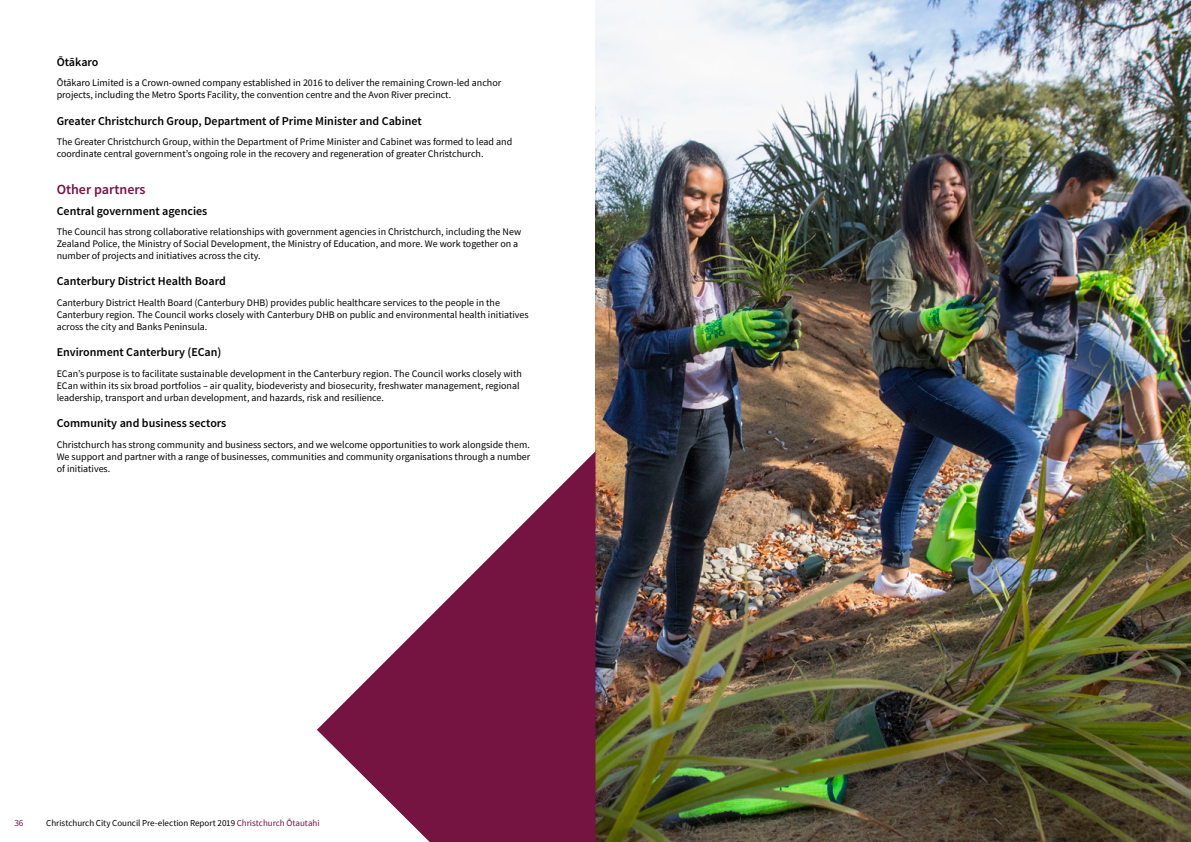
<style>
.page{position:relative;width:1191px;height:842px;background:#fff}
.page>*{position:absolute;margin:0;border:0;box-sizing:border-box;transform-origin:0 0}
.t1{font:600 14px "Source Sans Pro";color:#751341}
.t2{font:600 12px "Source Sans Pro";color:#000}
.t3{font:10px/12px "Source Sans Pro";color:#000}
.t4{font:9.3px "Source Sans Pro";color:#751341}
.t5{font:9px "Source Sans Pro";letter-spacing:-.005em;color:#000}
.s1{color:#751341}
</style>
<div class="page">
<img style="left:595px;top:0;width:596px;height:842px">
<svg style="left:317px;top:452px;width:278px;height:390px;fill:#751341"></svg>
<p class="t2" style="left:57px;top:54px;width:43px">Ōtākaro</p>
<p class="t3" style="left:57px;top:77px;width:446px">Ōtākaro Limited is a Crown-owned company established in 2016 to deliver the remaining Crown-led anchor projects, including the Metro Sports Facility, the convention centre and the Avon River precinct.</p>
<p class="t2" style="left:57px;top:113px;width:367px">Greater Christchurch Group, Department of Prime Minister and Cabinet</p>
<p class="t3" style="left:57px;top:136px;width:457px">The Greater Christchurch Group, within the Department of Prime Minister and Cabinet was formed to lead and coordinate central government’s ongoing role in the recovery and regeneration of greater Christchurch.</p>
<h1 class="t1" style="left:57px;top:181px;width:90px">Other partners</h1>
<p class="t2" style="left:57px;top:203px;width:152px">Central government agencies</p>
<p class="t3" style="left:57px;top:226px;width:466px">The Council has strong collaborative relationships with government agencies in Christchurch, including the New<br>Zealand Police, the Ministry of Social Development, the Ministry of Education, and more. We work together on a number of projects and initiatives across the city.</p>
<p class="t2" style="left:57px;top:274px;width:171px">Canterbury District Health Board</p>
<p class="t3" style="left:57px;top:297px;width:473px">Canterbury District Health Board (Canterbury DHB) provides public healthcare services to the people in the<br>Canterbury region. The Council works closely with Canterbury DHB on public and environmental health initiatives across the city and Banks Peninsula.</p>
<p class="t2" style="left:57px;top:345px;width:166px">Environment Canterbury (ECan)</p>
<p class="t3" style="left:57px;top:367px;width:467px">ECan’s purpose is to facilitate sustainable development in the Canterbury region. The Council works closely with<br>ECan within its six broad portfolios – air quality, biodeveristy and biosecurity, freshwater management, regional leadership, transport and urban development, and hazards, risk and resilience.</p>
<p class="t2" style="left:57px;top:416px;width:171px">Community and business sectors</p>
<p class="t3" style="left:57px;top:438px;width:475px;text-align:justify">Christchurch has strong community and business sectors, and we welcome opportunities to work alongside them.<br>We support and partner with a range of businesses, communities and community organisations through a number of initiatives.</p>
<p class="t4" style="left:14px;top:817px;width:10px">36</p>
<p class="t5" style="left:46px;top:817px;width:275px">Christchurch City Council Pre-election Report 2019 <span class="s1">Christchurch Ōtautahi</span></p>
</div>
